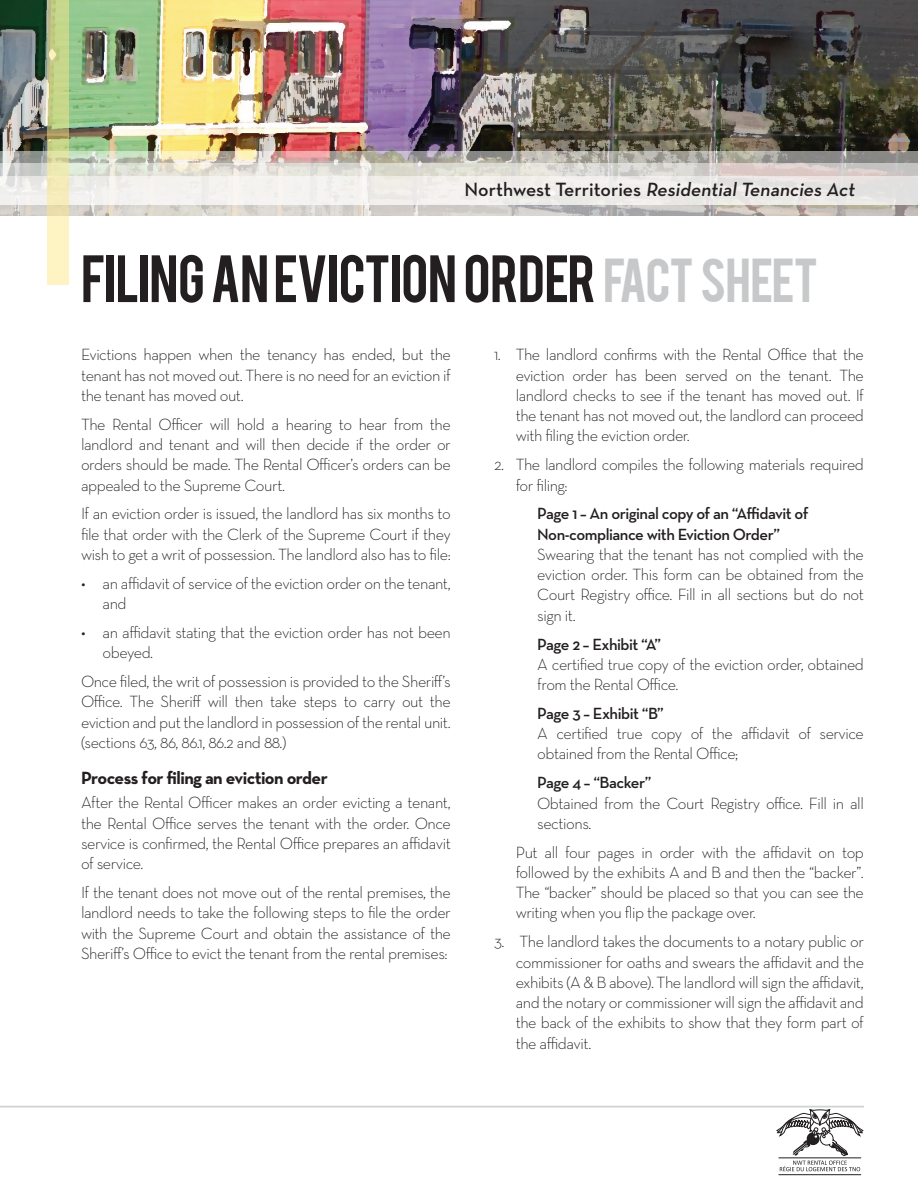
<style>
.page{position:relative;width:918px;height:1188px;background:#fff}
.page>*{position:absolute;margin:0;border:0;box-sizing:border-box;transform-origin:0 0}
.t1{font:52.5px "Bebas";letter-spacing:-.015em;color:#231f20}
.t2{font:600 19.5px "Neutra Text";letter-spacing:-.005em;color:#231f20}
.t3{font:700 18px "Neutra Text";letter-spacing:-.03em;color:#231f20}
.t4{font:300 16.5px/20.2px "Neutra Text";letter-spacing:-.03em;color:#231f20;text-align:justify}
.t5{font:600 16.5px/20.2px "Neutra Text";letter-spacing:-.03em;color:#231f20}
.s1{font-size:48.75px;color:#c7c8ca}
</style>
<div class="page">
<img style="left:0;top:0;width:918px;height:152px">
<svg style="left:0;top:152px;width:918px;height:64px;background:#bfbab2"></svg>
<svg style="left:0;top:163px;width:918px;height:42px;background:#dcd9d3"></svg>
<div style="left:0;top:176px;width:918px;height:28px;background:linear-gradient(to right,#f6f4f1,#e8e6e4)"></div>
<svg style="left:47px;top:0;width:22px;height:285px;background:#dadc9f"></svg>
<hr style="left:0;top:1106px;width:864px;height:2px;background:#d1d2d4">
<hr style="left:779px;top:1174px;width:82px;height:1px;background:#231f20">
<svg style="left:777px;top:1109px;width:86px;height:62px"></svg>
<p class="t2" style="left:465px;top:177px;width:395px">No rt hwest Te r ri to ri es Residential Tenancies Act</p>
<h1 class="t1" style="left:81px;top:241px;width:739px">FILING AN EVICTION ORDER <span class="s1">FACT SHEET</span></h1>
<p class="t4" style="left:81px;top:344px;width:371px">Evictions happen when the tenancy has ended, but the tenant has not moved out. There is no need for an eviction if the tenant has moved out.</p>
<p class="t4" style="left:81px;top:414px;width:371px">The Rental Officer will hold a hearing to hear from the landlord and tenant and will then decide if the order or orders should be made. The Rental Officer’s orders can be appealed to the Supreme Court.</p>
<p class="t4" style="left:81px;top:503px;width:371px">If an eviction order is issued, the landlord has six months to file that order with the Clerk of the Supreme Court if they wish to get a writ of possession. The landlord also has to file:</p>
<p class="t4" style="left:103px;top:573px;width:350px;text-indent:-22px">• an affidavit of service of the eviction order on the tenant, and</p>
<p class="t4" style="left:103px;top:622px;width:350px;text-indent:-22px">• an affidavit stating that the eviction order has not been obeyed.</p>
<p class="t4" style="left:81px;top:671px;width:371px">Once filed, the writ of possession is provided to the Sheriff’s Office. The Sheriff will then take steps to carry out the eviction and put the landlord in possession of the rental unit. (sections 63, 86, 86.1, 86.2 and 88.)</p>
<p class="t3" style="left:81px;top:767px;width:248px">Process for filing an eviction order</p>
<p class="t4" style="left:81px;top:792px;width:371px">After the Rental Officer makes an order evicting a tenant, the Rental Office serves the tenant with the order. Once service is confirmed, the Rental Office prepares an affidavit of service.</p>
<p class="t4" style="left:81px;top:882px;width:371px">If the tenant does not move out of the rental premises, the landlord needs to take the following steps to file the order with the Supreme Court and obtain the assistance of the Sheriff’s Office to evict the tenant from the rental premises:</p>
<p class="t4" style="left:516px;top:344px;width:350px;text-indent:-22px">1. The landlord confirms with the Rental Office that the eviction order has been served on the tenant. The landlord checks to see if the tenant has moved out. If the tenant has not moved out, the landlord can proceed with filing the eviction order.</p>
<p class="t4" style="left:516px;top:454px;width:350px;text-indent:-22px">2. The landlord compiles the following materials required for filing:</p>
<p class="t5" style="left:537px;top:503px;width:273px">Page 1 – An original copy of an “Affidavit of<br>Non-compliance with Eviction Order”</p>
<p class="t4" style="left:537px;top:544px;width:328px">Swearing that the tenant has not complied with the eviction order. This form can be obtained from the Court Registry office. Fill in all sections but do not sign it.</p>
<p class="t5" style="left:537px;top:634px;width:125px">Page 2 – Exhibit “A”</p>
<p class="t4" style="left:537px;top:654px;width:328px">A certified true copy of the eviction order, obtained from the Rental Office.</p>
<p class="t5" style="left:537px;top:703px;width:128px">Page 3 – Exhibit “B”</p>
<p class="t4" style="left:537px;top:723px;width:328px">A certified true copy of the affidavit of service obtained from the Rental Office;</p>
<p class="t5" style="left:537px;top:772px;width:116px">Page 4 – “Backer”</p>
<p class="t4" style="left:537px;top:792px;width:328px">Obtained from the Court Registry office. Fill in all sections.</p>
<p class="t4" style="left:516px;top:842px;width:350px">Put all four pages in order with the affidavit on top followed by the exhibits A and B and then the “backer”.<br>The “backer” should be placed so that you can see the writing when you flip the package over.</p>
<p class="t4" style="left:516px;top:931px;width:350px;text-indent:-22px">3. The landlord takes the documents to a notary public or commissioner for oaths and swears the affidavit and the exhibits (A &amp; B above). The landlord will sign the affidavit, and the notary or commissioner will sign the affidavit and the back of the exhibits to show that they form part of the affidavit.</p>
</div>
